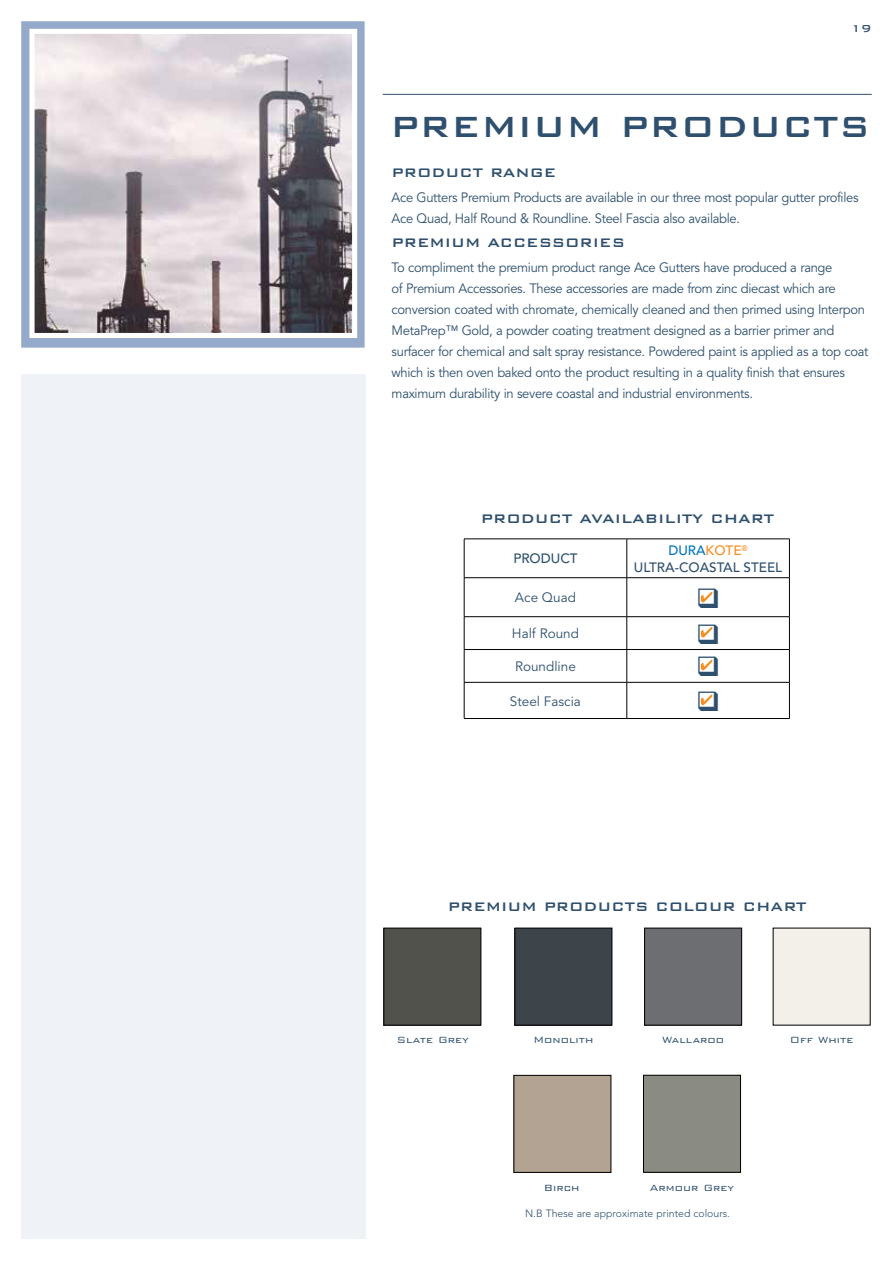
<style>
.page{position:relative;width:893px;height:1263px;background:#fff}
.page>*{position:absolute;margin:0;border:0;box-sizing:border-box;transform-origin:0 0}
.t1{font:500 39px "Bank Gothic BT";letter-spacing:.01em;color:#2e506e}
.t2{font:500 16.5px "Bank Gothic BT";color:#2e506e}
.t3{font:13.5px/21px "Avenir";letter-spacing:-.025em;color:#2e506e;scale:.96 1}
.t4{font:500 13.5px/16.5px "Avenir";color:#2e506e;text-align:center}
.t5{font:13.5px "Avenir";color:#2e506e}
.t6{font:13.5px "Avenir";letter-spacing:-.025em;color:#2e506e}
.t7{font:500 13.5px "Bank Gothic BT";color:#2e506e}
.t8{font:300 12px "Bank Gothic BT";color:#2e506e}
.t9{font:300 10.5px "Avenir";color:#2e506e}
.s1{color:#0076c0}
.s2{color:#f78e1e}
</style>
<div class="page">
<div style="left:21px;top:374px;width:345px;height:865px;background:#eff2f7"></div>
<div style="left:21px;top:21px;width:344px;height:327px;background:#95a9cb;border:4px solid #95a9cb"></div>
<img style="left:35px;top:35px;width:316px;height:297px">
<div style="left:29px;top:29px;width:328px;height:309px;border:5px solid #fff"></div>
<hr style="left:383px;top:94px;width:489px;height:1px;background:#2e506e">
<hr style="left:464px;top:539px;width:163px;height:1px;background:#000">
<hr style="left:464px;top:539px;width:1px;height:38px;background:#000">
<hr style="left:627px;top:539px;width:163px;height:1px;background:#000">
<hr style="left:626px;top:539px;width:1px;height:38px;background:#000">
<hr style="left:789px;top:539px;width:1px;height:38px;background:#000">
<hr style="left:464px;top:577px;width:163px;height:1px;background:#000">
<hr style="left:464px;top:578px;width:1px;height:38px;background:#000">
<hr style="left:627px;top:577px;width:163px;height:1px;background:#000">
<hr style="left:626px;top:578px;width:1px;height:38px;background:#000">
<hr style="left:789px;top:578px;width:1px;height:38px;background:#000">
<hr style="left:464px;top:616px;width:163px;height:1px;background:#000">
<hr style="left:464px;top:617px;width:1px;height:32px;background:#000">
<hr style="left:627px;top:616px;width:163px;height:1px;background:#000">
<hr style="left:626px;top:617px;width:1px;height:32px;background:#000">
<hr style="left:789px;top:617px;width:1px;height:32px;background:#000">
<hr style="left:464px;top:649px;width:163px;height:1px;background:#000">
<hr style="left:464px;top:650px;width:1px;height:32px;background:#000">
<hr style="left:627px;top:649px;width:163px;height:1px;background:#000">
<hr style="left:626px;top:650px;width:1px;height:32px;background:#000">
<hr style="left:789px;top:650px;width:1px;height:32px;background:#000">
<hr style="left:464px;top:682px;width:163px;height:1px;background:#000">
<hr style="left:464px;top:682px;width:1px;height:36px;background:#000">
<hr style="left:627px;top:682px;width:163px;height:1px;background:#000">
<hr style="left:626px;top:682px;width:1px;height:36px;background:#000">
<hr style="left:789px;top:682px;width:1px;height:36px;background:#000">
<hr style="left:464px;top:718px;width:163px;height:1px;background:#000">
<hr style="left:627px;top:718px;width:163px;height:1px;background:#000">
<div style="left:645px;top:928px;width:97px;height:97px;background:#6d6e71"></div>
<div style="left:644px;top:928px;width:98px;height:97px;border:1px solid #000"></div>
<div style="left:515px;top:928px;width:97px;height:97px;background:#3e454a"></div>
<div style="left:514px;top:928px;width:98px;height:97px;border:1px solid #000"></div>
<div style="left:384px;top:928px;width:97px;height:97px;background:#52524c"></div>
<div style="left:383px;top:928px;width:98px;height:97px;border:1px solid #000"></div>
<div style="left:514px;top:1075px;width:97px;height:97px;background:#b2a392"></div>
<div style="left:513px;top:1075px;width:98px;height:98px;border:1px solid #000"></div>
<div style="left:643px;top:1075px;width:97px;height:97px;background:#8a8b82"></div>
<div style="left:643px;top:1075px;width:98px;height:98px;border:1px solid #000"></div>
<div style="left:773px;top:928px;width:97px;height:97px;background:#f2f0e9"></div>
<svg style="left:700px;top:591px;width:13px;height:12px"></svg>
<svg style="left:700px;top:626px;width:13px;height:12px"></svg>
<svg style="left:700px;top:659px;width:13px;height:12px"></svg>
<svg style="left:700px;top:694px;width:13px;height:12px"></svg>
<p class="t7" style="left:851px;top:21px;width:22px">19</p>
<h1 class="t1" style="left:390px;top:106px;width:482px">PREMIUM PRODUCTS</h1>
<p class="t2" style="left:392px;top:163px;width:166px">PRODUCT RANGE</p>
<p class="t3" style="left:392px;top:187px;width:488px">Ace Gutters Premium Products are available in our three most popular gutter profiles<br>Ace Quad, Half Round &amp; Roundline. Steel Fascia also available.</p>
<p class="t2" style="left:392px;top:233px;width:235px">PREMIUM ACCESSORIES</p>
<p class="t3" style="left:392px;top:257px;width:498px">To compliment the premium product range Ace Gutters have produced a range<br>of Premium Accessories. These accessories are made from zinc diecast which are conversion coated with chromate, chemically cleaned and then primed using Interpon MetaPrep™ Gold, a powder coating treatment designed as a barrier primer and surfacer for chemical and salt spray resistance. Powdered paint is applied as a top coat which is then oven baked onto the product resulting in a quality finish that ensures maximum durability in severe coastal and industrial environments.</p>
<p class="t2" style="left:481px;top:510px;width:295px">PRODUCT AVAILABILITY CHART</p>
<p class="t4" style="left:513px;top:551px;width:66px">PRODUCT</p>
<p class="t4" style="left:634px;top:543px;width:150px"><span class="s1">DURA</span><span class="s2">KOTE</span><sup>®<br></sup>ULTRA-COASTAL STEEL</p>
<p class="t6" style="left:515px;top:590px;width:63px">Ace Quad</p>
<p class="t5" style="left:512px;top:626px;width:69px">Half Round</p>
<p class="t5" style="left:515px;top:659px;width:62px">Roundline</p>
<p class="t5" style="left:510px;top:693px;width:73px">Steel Fascia</p>
<p class="t2" style="left:448px;top:898px;width:360px">PREMIUM PRODUCTS COLOUR CHART</p>
<p class="t8" style="left:397px;top:1033px;width:74px">Slate Grey</p>
<p class="t8" style="left:533px;top:1033px;width:61px">Monolith</p>
<p class="t8" style="left:662px;top:1033px;width:64px">Wallaroo</p>
<p class="t8" style="left:790px;top:1033px;width:65px">Off White</p>
<p class="t8" style="left:544px;top:1181px;width:37px">Birch</p>
<p class="t8" style="left:650px;top:1181px;width:86px">Armour Grey</p>
<p class="t9" style="left:525px;top:1207px;width:206px">N.B These are approximate printed colours.</p>
</div>
